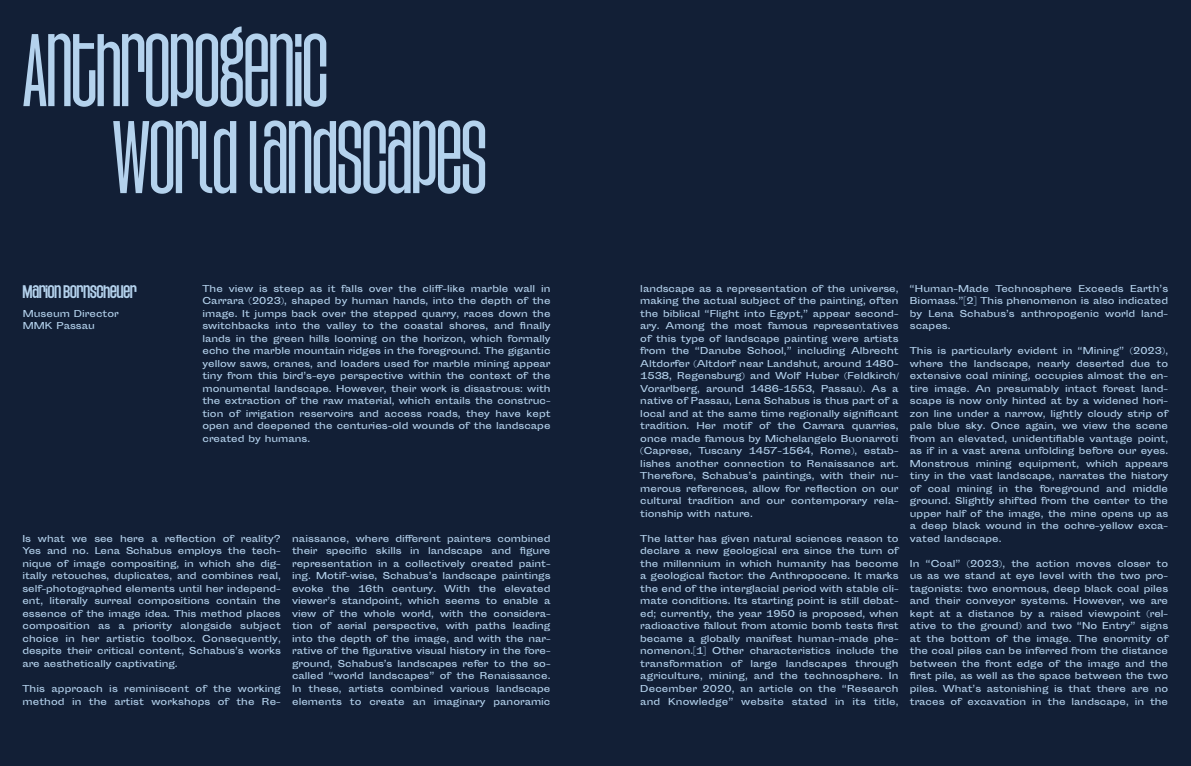
<style>
.page{position:relative;width:1191px;height:766px;background:#fff}
.page>*{position:absolute;margin:0;border:0;box-sizing:border-box;transform-origin:0 0}
.Abbildungen_re{font:90px/86.9px "Agharti";color:#b4d2ed}
.t1{font:900 expanded 16px "Agharti";color:#b4d2ed}
.Fließtext{font:9px/12.5px "Sporting Grotesque";color:#b4d2ed;text-align:justify}
</style>
<div class="page">
<div style="left:595px;top:0;width:596px;height:765px;background:#121f36"></div>
<div style="left:0;top:0;width:595px;height:765px;background:#121f36"></div>
<p class="Abbildungen_re" style="left:113px;top:25px;width:375px;text-indent:-90px">ANTHROPOGENIC<br>WORLD LANDSCAPES</p>
<p class="t1" style="left:23px;top:281px;width:115px">MARION BORNSCHEUER</p>
<p class="Fließtext" style="left:23px;top:307px;width:97px">Museum Director<br>MMK Passau</p>
<p class="Fließtext" style="left:202px;top:282px;width:349px">The view is steep as it falls over the cliff-like marble wall in Carrara (2023), shaped by human hands, into the depth of the image. It jumps back over the stepped quarry, races down the switchbacks into the valley to the coastal shores, and finally lands in the green hills looming on the horizon, which formally echo the marble mountain ridges in the foreground. The gigantic yellow saws, cranes, and loaders used for marble mining appear tiny from this bird’s-eye perspective within the context of the monumental landscape. However, their work is disastrous: with the extraction of the raw material, which entails the construc&shy;tion of irrigation reservoirs and access roads, they have kept open and deepened the centuries-old wounds of the landscape created by humans.</p>
<p class="Fließtext" style="left:22px;top:532px;width:260px">Is what we see here a reflection of reality?<br>Yes and no. Lena Schabus employs the tech&shy;nique of image compositing, in which she dig&shy;itally retouches, duplicates, and combines real, self-photographed elements until her independ&shy;ent, literally surreal compositions contain the essence of the image idea. This method places composition as a priority alongside subject choice in her artistic toolbox. Consequently, despite their critical content, Schabus’s works are aesthetically captivating.</p>
<p class="Fließtext" style="left:22px;top:682px;width:260px">This approach is reminiscent of the working method in the artist workshops of the Re-</p>
<p class="Fließtext" style="left:292px;top:532px;width:260px">naissance, where different painters combined their specific skills in landscape and figure representation in a collectively created paint&shy;ing. Motif-wise, Schabus’s landscape paintings evoke the 16th century. With the elevated viewer’s standpoint, which seems to enable a view of the whole world, with the considera&shy;tion of aerial perspective, with paths leading into the depth of the image, and with the nar&shy;rative of the figurative visual history in the fore&shy;ground, Schabus’s landscapes refer to the so&shy;called “world landscapes” of the Renaissance.<br>In these, artists combined various landscape elements to create an imaginary panoramic</p>
<p class="Fließtext" style="left:640px;top:282px;width:260px">landscape as a representation of the universe, making the actual subject of the painting, often the biblical “Flight into Egypt,” appear second&shy;ary. Among the most famous representatives of this type of landscape painting were artists from the “Danube School,” including Albrecht Altdorfer (Altdorf near Landshut, around 1480- 1538, Regensburg) and Wolf Huber (Feldkirch/ Vorarlberg, around 1486-1553, Passau). As a native of Passau, Lena Schabus is thus part of a local and at the same time regionally significant tradition. Her motif of the Carrara quarries, once made famous by Michelangelo Buonarroti (Caprese, Tuscany 1457-1564, Rome), estab&shy;lishes another connection to Renaissance art.<br>Therefore, Schabus’s paintings, with their nu&shy;merous references, allow for reflection on our cultural tradition and our contemporary rela&shy;tionship with nature.</p>
<p class="Fließtext" style="left:640px;top:532px;width:260px">The latter has given natural sciences reason to declare a new geological era since the turn of the millennium in which humanity has become a geological factor: the Anthropocene. It marks the end of the interglacial period with stable cli&shy;mate conditions. Its starting point is still debat&shy;ed; currently, the year 1950 is proposed, when radioactive fallout from atomic bomb tests first became a globally manifest human-made phe&shy;nomenon.[1] Other characteristics include the transformation of large landscapes through agriculture, mining, and the technosphere. In December 2020, an article on the “Research and Knowledge” website stated in its title,</p>
<p class="Fließtext" style="left:910px;top:282px;width:260px">“Human-Made Technosphere Exceeds Earth’s Biomass.”[2] This phenomenon is also indicated by Lena Schabus’s anthropogenic world land&shy;scapes.</p>
<p class="Fließtext" style="left:910px;top:345px;width:260px">This is particularly evident in “Mining” (2023), where the landscape, nearly deserted due to extensive coal mining, occupies almost the en&shy;tire image. An presumably intact forest land&shy;scape is now only hinted at by a widened hori&shy;zon line under a narrow, lightly cloudy strip of pale blue sky. Once again, we view the scene from an elevated, unidentifiable vantage point, as if in a vast arena unfolding before our eyes.<br>Monstrous mining equipment, which appears tiny in the vast landscape, narrates the history of coal mining in the foreground and middle ground. Slightly shifted from the center to the upper half of the image, the mine opens up as a deep black wound in the ochre-yellow exca&shy;vated landscape.</p>
<p class="Fließtext" style="left:910px;top:557px;width:260px">In “Coal” (2023), the action moves closer to us as we stand at eye level with the two pro&shy;tagonists: two enormous, deep black coal piles and their conveyor systems. However, we are kept at a distance by a raised viewpoint (rel&shy;ative to the ground) and two “No Entry” signs at the bottom of the image. The enormity of the coal piles can be inferred from the distance between the front edge of the image and the first pile, as well as the space between the two piles. What’s astonishing is that there are no traces of excavation in the landscape, in the</p>
</div>
